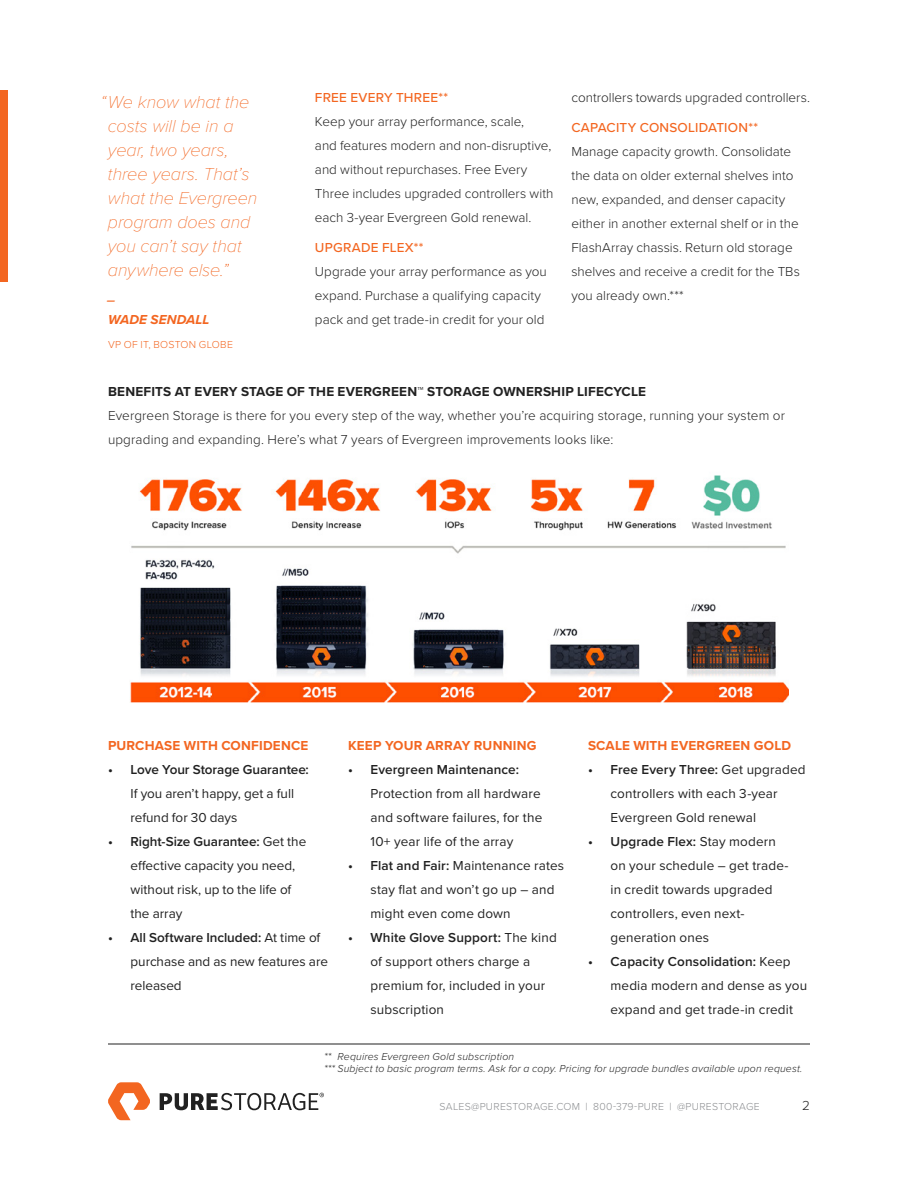
<style>
.page{position:relative;width:918px;height:1188px;background:#fff}
.page>*{position:absolute;margin:0;border:0;box-sizing:border-box;transform-origin:0 0}
.t1{font:italic 100 18px/24px "Proxima Nova";letter-spacing:-.005em;color:#f36621}
.t2{font:300 13.5px/24px "Proxima Nova";color:#212121}
.t3{font:13.5px/24px "Proxima Nova";letter-spacing:.01em;color:#212121}
.t4{font:700 13.5px "Proxima Nova";letter-spacing:.015em;color:#f36621}
.t5{font:700 13.5px "Proxima Nova";letter-spacing:.015em;color:#212121}
.t6{font:500 13.5px "Proxima Nova";letter-spacing:.02em;color:#f36621}
.t7{font:600 13.5px "Proxima Nova";color:#212121}
.t8{font:italic 700 13.5px/24px "Proxima Nova";letter-spacing:.005em;color:#f36621}
.t9{font:italic 300 10.5px/12px "Proxima Nova";letter-spacing:.015em;color:#212121}
.t10{font:300 10.5px "Proxima Nova";letter-spacing:.025em;color:#8b8d90}
.t11{font:300 10.5px "Proxima Nova";letter-spacing:.025em;color:#f36621}
.s1{font-weight:600}
</style>
<div class="page">
<svg style="left:108px;top:1082px;width:42px;height:38px"></svg>
<svg style="left:160px;top:1093px;width:164px;height:17px"></svg>
<hr style="left:108px;top:1044px;width:702px;height:1px;background:#212121">
<div style="left:0;top:90px;width:7px;height:191px;background:#f36621"></div>
<img style="left:130px;top:475px;width:659px;height:228px">
<h1 class="t1" style="left:108px;top:89px;width:151px;text-indent:-7px">“We know what the costs will be in a year, two years, three years. That’s what the Evergreen program does and you can’t say that anywhere else.”</h1>
<p class="t8" style="left:108px;top:283px;width:103px">_<br>WADE SENDALL</p>
<p class="t11" style="left:108px;top:338px;width:126px">VP OF IT, BOSTON GLOBE</p>
<p class="t6" style="left:315px;top:87px;width:135px">FREE EVERY THREE**</p>
<p class="t2" style="left:315px;top:110px;width:240px">Keep your array performance, scale,<br>and features modern and non-disruptive, and without repurchases. Free Every Three includes upgraded controllers with each 3-year Evergreen Gold renewal.</p>
<p class="t6" style="left:315px;top:237px;width:110px">UPGRADE FLEX**</p>
<p class="t2" style="left:315px;top:260px;width:233px">Upgrade your array performance as you expand. Purchase a qualifying capacity pack and get trade-in credit for your old</p>
<p class="t2" style="left:571px;top:86px;width:240px">controllers towards upgraded controllers.</p>
<p class="t6" style="left:571px;top:117px;width:188px">CAPACITY CONSOLIDATION**</p>
<p class="t2" style="left:571px;top:140px;width:230px">Manage capacity growth. Consolidate the data on older external shelves into new, expanded, and denser capacity either in another external shelf or in the FlashArray chassis. Return old storage shelves and receive a credit for the TBs you already own.***</p>
<p class="t5" style="left:108px;top:381px;width:539px">BENEFITS AT EVERY STAGE OF THE EVERGREEN™ STORAGE OWNERSHIP LIFECYCLE</p>
<p class="t2" style="left:108px;top:404px;width:678px">Evergreen Storage is there for you every step of the way, whether you’re acquiring storage, running your system or upgrading and expanding. Here’s what 7 years of Evergreen improvements looks like:</p>
<p class="t4" style="left:108px;top:735px;width:202px">PURCHASE WITH CONFIDENCE</p>
<p class="t7" style="left:108px;top:759px;width:202px">• Love Your Storage Guarantee:</p>
<p class="t3" style="left:131px;top:782px;width:165px">If you aren’t happy, get a full refund for 30 days</p>
<p class="t3" style="left:131px;top:830px;width:177px;text-indent:-23px"><span class="s1">• Right-Size Guarantee:</span> Get the effective capacity you need, without risk, up to the life of the array</p>
<p class="t3" style="left:131px;top:926px;width:199px;text-indent:-23px"><span class="s1">• All Software Included:</span> At time of purchase and as new features are released</p>
<p class="t4" style="left:348px;top:735px;width:190px">KEEP YOUR ARRAY RUNNING</p>
<p class="t7" style="left:348px;top:759px;width:173px">• Evergreen Maintenance:</p>
<p class="t3" style="left:371px;top:782px;width:173px">Protection from all hardware and software failures, for the<br>10+ year life of the array</p>
<p class="t3" style="left:371px;top:854px;width:195px;text-indent:-23px"><span class="s1">• Flat and Fair:</span> Maintenance rates stay flat and won’t go up – and might even come down</p>
<p class="t3" style="left:371px;top:926px;width:188px;text-indent:-23px"><span class="s1">• White Glove Support:</span> The kind of support others charge a premium for, included in your subscription</p>
<p class="t4" style="left:588px;top:735px;width:205px">SCALE WITH EVERGREEN GOLD</p>
<p class="t3" style="left:611px;top:758px;width:197px;text-indent:-23px"><span class="s1">• Free Every Three:</span> Get upgraded controllers with each 3-year<br>Evergreen Gold renewal</p>
<p class="t3" style="left:611px;top:830px;width:180px;text-indent:-23px"><span class="s1">• Upgrade Flex:</span> Stay modern on your schedule – get trade&shy;in credit towards upgraded controllers, even next&shy;generation ones</p>
<p class="t3" style="left:611px;top:950px;width:198px;text-indent:-23px"><span class="s1">• Capacity Consolidation:</span> Keep media modern and dense as you expand and get trade-in credit</p>
<p class="t9" style="left:324px;top:1050px;width:480px">** Requires Evergreen Gold subscription<br>*** Subject to basic program terms. Ask for a copy. Pricing for upgrade bundles available upon request.</p>
<p class="t10" style="left:440px;top:1100px;width:322px">SALES@PURESTORAGE.COM | 800-379-PURE | @PURESTORAGE</p>
<p class="t2" style="left:802px;top:1094px;width:9px">2</p>
</div>
